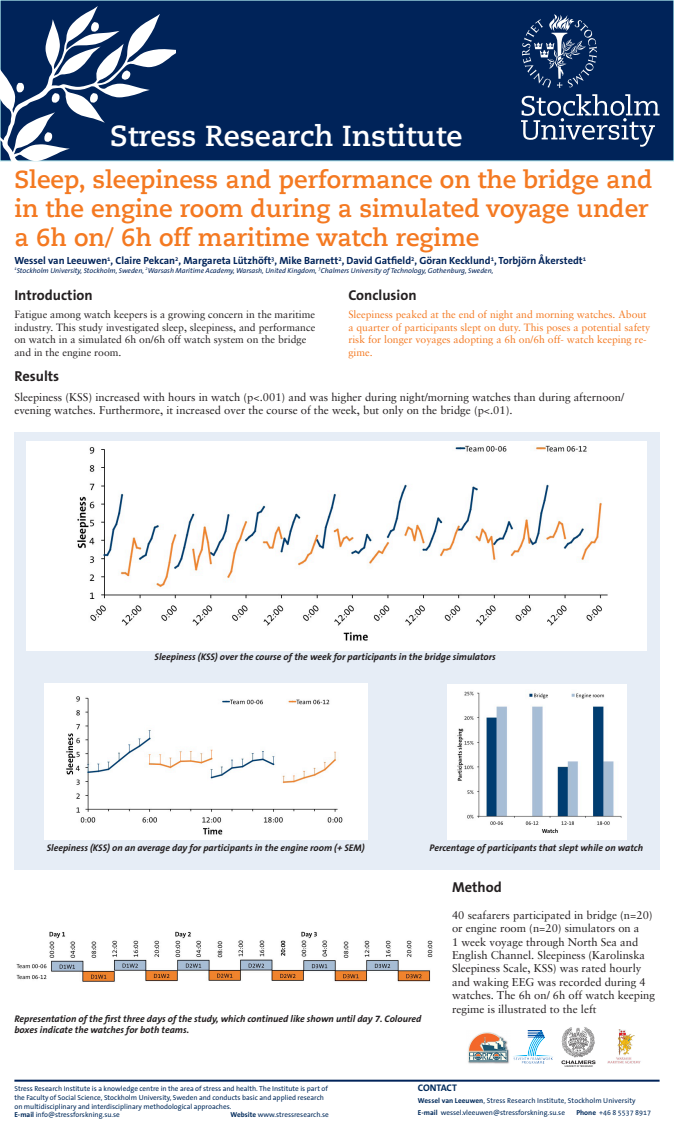
<style>
.page{position:relative;width:674px;height:1134px;background:#fff}
.page>*{position:absolute;margin:0;border:0;box-sizing:border-box;transform-origin:0 0}
.t1{font:700 28.8px "Caecilia Com 75";color:#fff}
.t2{font:700 24.4px/29.3px "Caecilia Com 75";color:#f47921}
.t3{font:700 14.4px "The Sans B W7";color:#231f20}
.t4{font:11.2px/13.4px "Sabon";color:#231f20}
.t5{font:10.4px/12.5px "Sabon";color:#231f20}
.t6{font:10.4px/12.5px "Sabon";color:#f47921}
.Brödtext{font:700 10.4px "The Sans B W7";color:#002359}
.t7{font:italic 700 9.6px/11.5px "The Sans B W7";color:#231f20}
.Brödtext-2{font:700 9.6px "The Sans B W7";letter-spacing:-.01em;color:#002a5b}
.Brödtext-3{font:7.2px/8.6px "The Sans B W5 Plain";color:#002a5b}
.Brödtext-4{font:italic 7.2px "The Sans B W5 Plain";color:#002359}
.s1{font-family:"The Sans B W7";font-weight:700}
</style>
<div class="page">
<div style="left:14px;top:432px;width:645px;height:438px;background:#e6edf6"></div>
<div style="left:0;top:0;width:673px;height:161px;background:#002359"></div>
<div style="left:0;top:0;width:674px;height:161px;border:1px solid #a0dae4"></div>
<svg style="left:0;top:6px;width:175px;height:156px"></svg>
<svg style="left:16px;top:81px;width:9px;height:13px"></svg>
<svg style="left:521px;top:94px;width:138px;height:53px"></svg>
<svg style="left:522px;top:14px;width:75px;height:74px"></svg>
<hr style="left:14px;top:1080px;width:645px;height:2px;background:#002359">
<img style="left:468px;top:1030px;width:85px;height:34px">
<img style="left:561px;top:1027px;width:35px;height:40px">
<img style="left:607px;top:1030px;width:34px;height:33px">
<div style="left:26px;top:441px;width:620px;height:210px;background:#fff"></div>
<img style="left:77px;top:445px;width:531px;height:196px">
<div style="left:44px;top:684px;width:323px;height:155px;background:#fff"></div>
<img style="left:448px;top:684px;width:178px;height:155px">
<img style="left:16px;top:931px;width:417px;height:51px">
<p class="t1" style="left:110px;top:116px;width:354px">Stress Research Institute</p>
<p class="t2" style="left:14px;top:164px;width:639px">Sleep, sleepiness and performance on the bridge and in the engine room during a simulated voyage under a 6h on/ 6h off maritime watch regime</p>
<p class="Brödtext" style="left:14px;top:254px;width:573px">Wessel van Leeuwen<sup>1</sup>, Claire Pekcan<sup>2</sup>, Margareta Lützhöft<sup>3</sup>, Mike Barnett<sup>2</sup>, David Gatfield<sup>2</sup>, Göran Kecklund<sup>1</sup>, Torbjörn Åkerstedt<sup>1</sup></p>
<p class="Brödtext-4" style="left:14px;top:266px;width:480px"><sup>1</sup>Stockholm University, Stockholm, Sweden, <sup>2</sup>Warsash Maritime Academy, Warsash, United Kingdom, <sup>3</sup>Chalmers University of Technology, Gothenburg, Sweden,</p>
<p class="t3" style="left:14px;top:286px;width:80px">Introduction</p>
<p class="t5" style="left:14px;top:308px;width:302px">Fatigue among watch keepers is a growing concern in the maritime industry. This study investigated sleep, sleepiness, and performance on watch in a simulated 6h on/6h off watch system on the bridge and in the engine room.</p>
<p class="t3" style="left:348px;top:286px;width:70px">Conclusion</p>
<p class="t6" style="left:348px;top:308px;width:303px">Sleepiness peaked at the end of night and morning watches. About a quarter of participants slept on duty. This poses a potential safety risk for longer voyages adopting a 6h on/6h off- watch keeping re&shy;gime.</p>
<p class="t3" style="left:14px;top:367px;width:46px">Results</p>
<p class="t4" style="left:14px;top:390px;width:611px">Sleepiness (KSS) increased with hours in watch (p&lt;.001) and was higher during night/morning watches than during afternoon/ evening watches. Furthermore, it increased over the course of the week, but only on the bridge (p&lt;.01).</p>
<p class="t7" style="left:154px;top:651px;width:342px">Sleepiness (KSS) over the course of the week for participants in the bridge simulators</p>
<p class="t7" style="left:47px;top:842px;width:319px">Sleepiness (KSS) on an average day for participants in the engine room (+ SEM)</p>
<p class="t7" style="left:429px;top:842px;width:215px">Percentage of participants that slept while on watch</p>
<p class="t7" style="left:14px;top:1013px;width:408px">Representation of the first three days of the study, which continued like shown until day 7. Coloured boxes indicate the watches for both teams.</p>
<p class="t3" style="left:452px;top:878px;width:51px">Method</p>
<p class="t4" style="left:452px;top:908px;width:204px">40 seafarers participated in bridge (n=20) or engine room (n=20) simulators on a<br>1 week voyage through North Sea and English Channel. Sleepiness (Karolinska Sleepiness Scale, KSS) was rated hourly and waking EEG was recorded during 4 watches. The 6h on/ 6h off watch keeping regime is illustrated to the left</p>
<p class="Brödtext-3" style="left:14px;top:1085px;width:315px">Stress Research Institute is a knowledge centre in the area of stress and health. The Institute is part of the Faculty of Social Science, Stockholm University, Sweden and conducts basic and applied research on multidisciplinary and interdisciplinary methodological approaches.<br><span class="s1">E-mail</span> info@stressforskning.su.se</p>
<p class="Brödtext-3" style="left:230px;top:1111px;width:100px"><span class="s1">Website</span> www.stressresearch.se</p>
<p class="Brödtext-2" style="left:418px;top:1082px;width:41px">CONTACT</p>
<p class="Brödtext-3" style="left:418px;top:1095px;width:219px;line-height:12px"><span class="s1">Wessel van Leeuwen</span>, Stress Research Institute, Stockholm University<br><span class="s1">E-mail</span> wessel.vleeuwen@stressforskning.su.se</p>
<p class="Brödtext-3" style="left:576px;top:1108px;width:76px"><span class="s1">Phone</span> +46 8 5537 8917</p>
</div>
